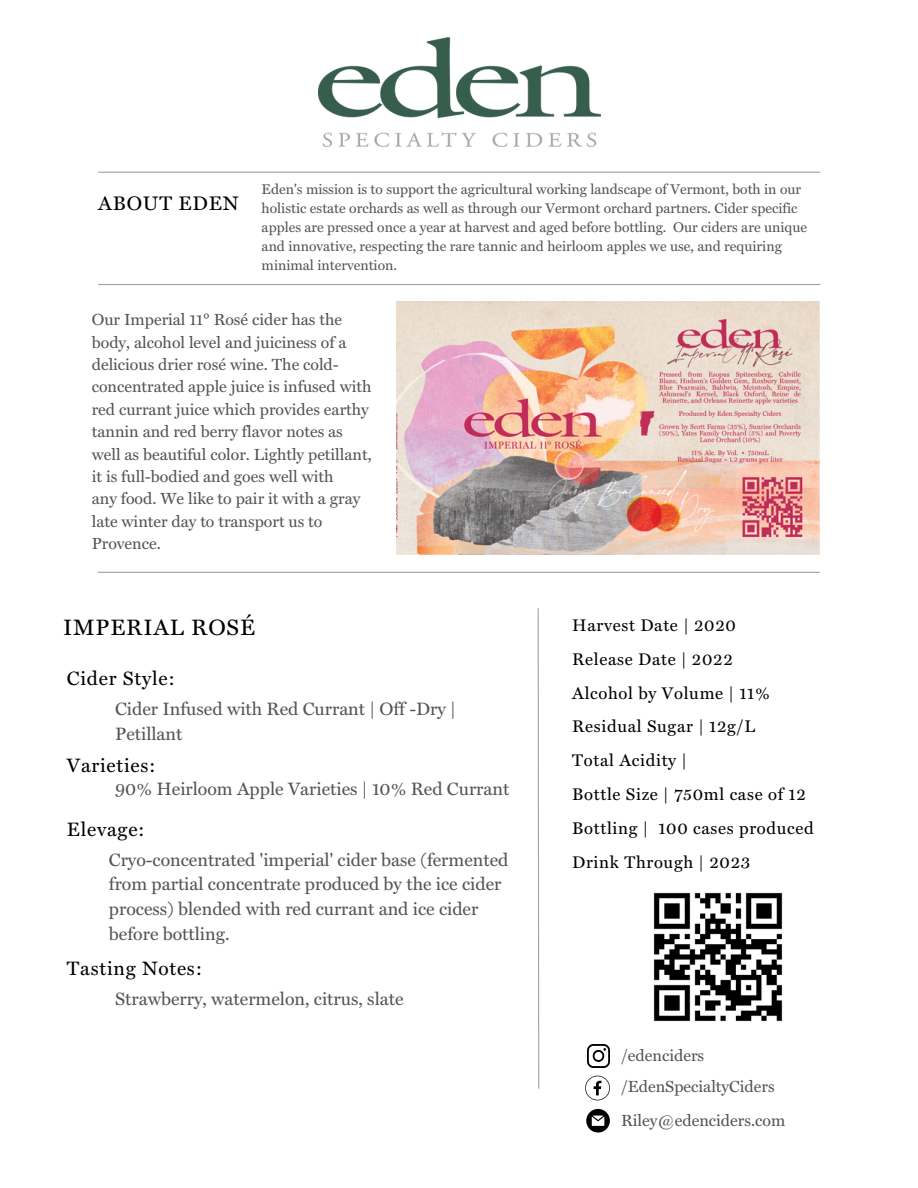
<style>
.page{position:relative;width:918px;height:1188px;background:#fff}
.page>*{position:absolute;margin:0;border:0;box-sizing:border-box;transform-origin:0 0}
.t1{font:22.35px "Miller Text";letter-spacing:.04em;color:#000}
.t2{font:19.8px "Miller Text";letter-spacing:.04em;color:#000}
.t3{font:19.5px "Miller Text";letter-spacing:.04em;color:#000}
.t4{font:18px/24.8px "Miller Text";color:#545454}
.t5{font:16.95px/33.9px "Miller Text";letter-spacing:.04em;color:#000}
.t6{font:16.2px/22.4px "Miller Text";color:#545454}
.t7{font:14.1px/19px "Miller Text";color:#545454}
</style>
<div class="page">
<hr style="left:98px;top:172px;width:723px;height:1px;background:#a2a2a2">
<hr style="left:98px;top:284px;width:723px;height:1px;background:#a2a2a2">
<hr style="left:98px;top:572px;width:722px;height:1px;background:#a2a2a2">
<svg style="left:537px;top:608px;width:3px;height:481px"></svg>
<img style="left:318px;top:37px;width:283px;height:110px">
<img style="left:653px;top:892px;width:130px;height:130px">
<img style="left:587px;top:1045px;width:23px;height:22px">
<svg style="left:585px;top:1076px;width:25px;height:24px"></svg>
<svg style="left:586px;top:1109px;width:24px;height:24px"></svg>
<img style="left:397px;top:302px;width:423px;height:253px">
<p class="t2" style="left:98px;top:192px;width:142px">ABOUT EDEN</p>
<p class="t7" style="left:262px;top:179px;width:547px">Eden's mission is to support the agricultural working landscape of Vermont, both in our holistic estate orchards as well as through our Vermont orchard partners. Cider specific apples are pressed once a year at harvest and aged before bottling. Our ciders are unique and innovative, respecting the rare tannic and heirloom apples we use, and requiring minimal intervention.</p>
<p class="t6" style="left:92px;top:309px;width:282px">Our Imperial 11° Rosé cider has the body, alcohol level and juiciness of a delicious drier rosé wine. The cold&shy;concentrated apple juice is infused with red currant juice which provides earthy tannin and red berry flavor notes as well as beautiful color. Lightly petillant, it is full-bodied and goes well with<br>any food. We like to pair it with a gray late winter day to transport us to Provence.</p>
<h1 class="t1" style="left:63px;top:614px;width:193px">IMPERIAL ROSÉ</h1>
<p class="t3" style="left:67px;top:667px;width:109px">Cider Style:</p>
<p class="t4" style="left:115px;top:696px;width:342px">Cider Infused with Red Currant | Off -Dry |<br>Petillant</p>
<p class="t3" style="left:67px;top:754px;width:90px">Varieties:</p>
<p class="t4" style="left:115px;top:776px;width:396px">90% Heirloom Apple Varieties | 10% Red Currant</p>
<p class="t3" style="left:67px;top:817px;width:79px">Elevage:</p>
<p class="t4" style="left:109px;top:847px;width:401px">Cryo-concentrated 'imperial' cider base (fermented from partial concentrate produced by the ice cider process) blended with red currant and ice cider before bottling.</p>
<p class="t3" style="left:67px;top:957px;width:137px">Tasting Notes:</p>
<p class="t4" style="left:115px;top:987px;width:290px">Strawberry, watermelon, citrus, slate</p>
<p class="t5" style="left:572px;top:608px;width:243px">Harvest Date | 2020<br>Release Date | 2022<br>Alcohol by Volume | 11%<br>Residual Sugar | 12g/L<br>Total Acidity |<br>Bottle Size | 750ml case of 12<br>Bottling | 100 cases produced<br>Drink Through | 2023</p>
<p class="t6" style="left:621px;top:1040px;width:155px;line-height:31.2px">/edenciders /EdenSpecialtyCiders</p>
<p class="t6" style="left:621px;top:1109px;width:166px">Riley@edenciders.com</p>
</div>
